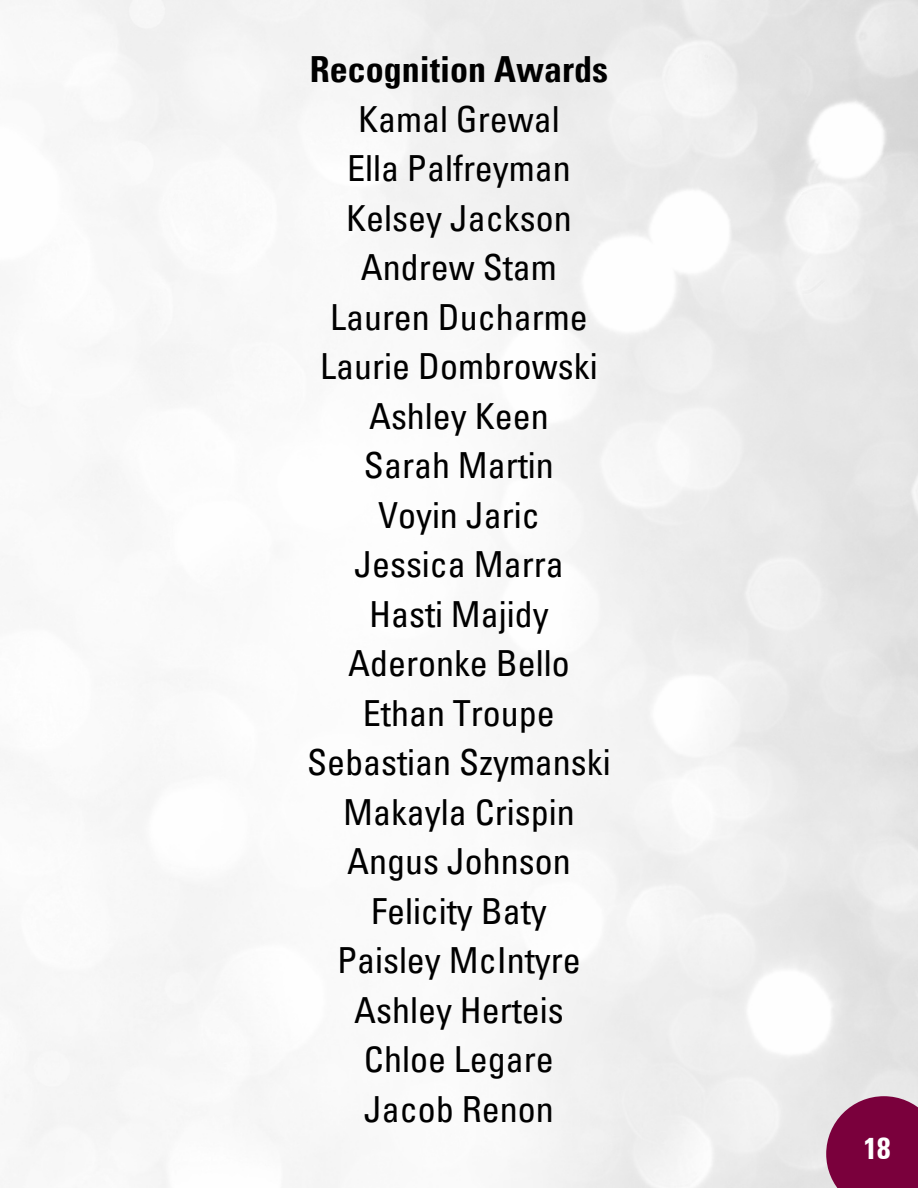
<style>
.page{position:relative;width:918px;height:1188px;background:#fff}
.page>*{position:absolute;margin:0;border:0;box-sizing:border-box;transform-origin:0 0}
.t1{font:condensed 36px/49.5px "Univers LT Pro";color:#000;text-align:center}
.t2{font:700 condensed 36px "Univers LT Pro";color:#000}
.t3{font:700 condensed 30px "Univers LT Pro";color:#fff}
</style>
<div class="page">
<div style="left:826px;top:1096px;width:92px;height:92px;background:#7a003c"></div>
<p class="t2" style="left:310px;top:56px;width:300px">Recognition Awards</p>
<p class="t1" style="left:307px;top:99px;width:305px">Kamal Grewal<br>Ella Palfreyman<br>Kelsey Jackson<br>Andrew Stam<br>Lauren Ducharme<br>Laurie Dombrowski<br>Ashley Keen<br>Sarah Martin<br>Voyin Jaric<br>Jessica Marra<br>Hasti Majidy<br>Aderonke Bello<br>Ethan Troupe<br>Sebastian Szymanski<br>Makayla Crispin<br>Angus Johnson<br>Felicity Baty<br>Paisley McIntyre<br>Ashley Herteis<br>Chloe Legare<br>Jacob Renon</p>
<p class="t3" style="left:864px;top:1137px;width:28px">18</p>
</div>
